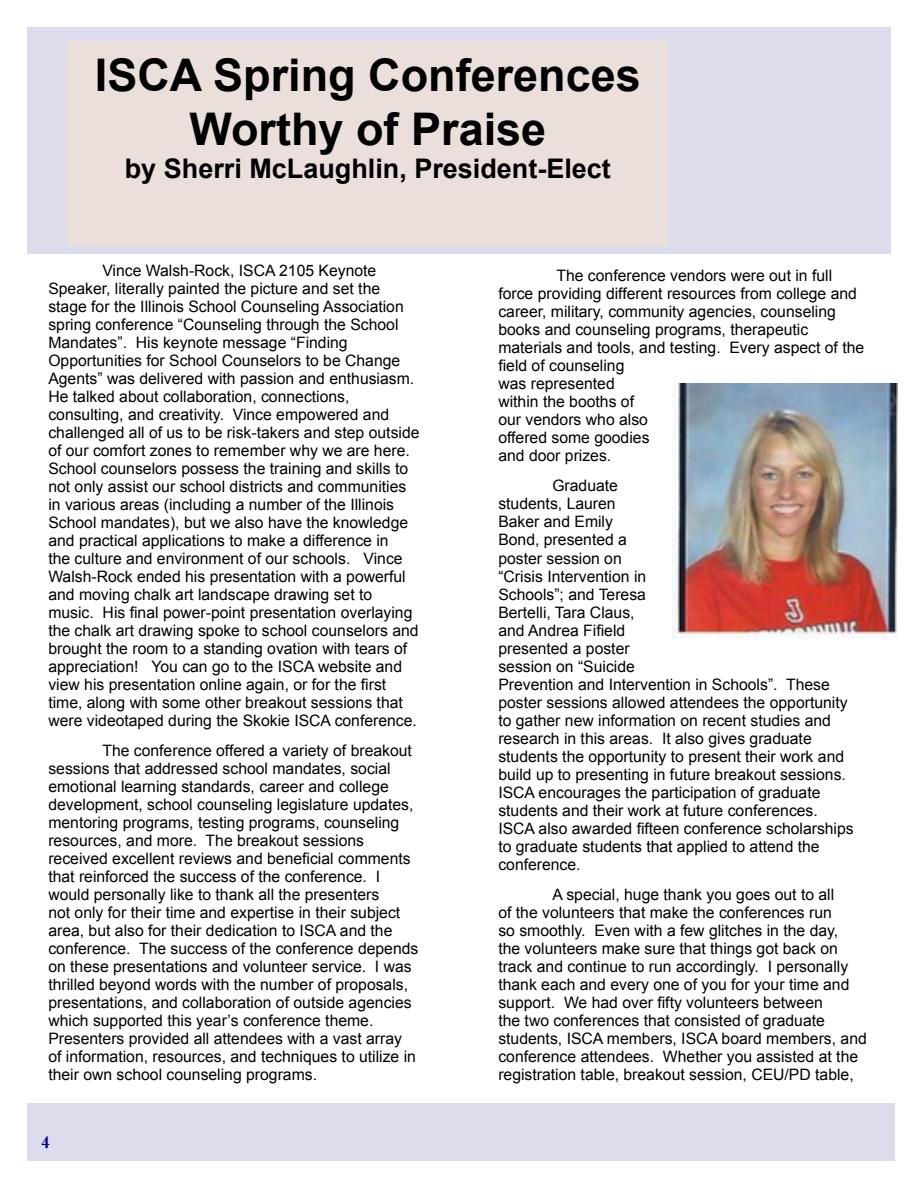
<style>
.page{position:relative;width:918px;height:1188px;background:#fff}
.page>*{position:absolute;margin:0;border:0;box-sizing:border-box;transform-origin:0 0}
.t1{font:700 45px/54px "Arial";color:#000;text-align:center}
.t2{font:700 27px "Arial";color:#000}
.t3{font:700 18px "Traditional Arabic";color:#000093}
.t4{font:15.75px/18px "Arial";color:#000}
</style>
<div class="page">
<div style="left:27px;top:27px;width:864px;height:226px;background:#dcdced"></div>
<div style="left:27px;top:1104px;width:867px;height:57px;background:#dcdced"></div>
<div style="left:68px;top:40px;width:600px;height:206px;background:#eadfdb"></div>
<img style="left:673px;top:384px;width:225px;height:255px">
<h1 class="t1" style="left:95px;top:50px;width:547px">ISCA Spring Conferences<br>Worthy of Praise</h1>
<h2 class="t2" style="left:125px;top:150px;width:488px">by Sherri McLaughlin, President-Elect</h2>
<p class="t4" style="left:48px;top:261px;width:373px;text-indent:54px">Vince Walsh-Rock, ISCA 2105 Keynote Speaker, literally painted the picture and set the stage for the Illinois School Counseling Association spring conference “Counseling through the School Mandates”. His keynote message “Finding Opportunities for School Counselors to be Change Agents” was delivered with passion and enthusiasm.<br>He talked about collaboration, connections, consulting, and creativity. Vince empowered and challenged all of us to be risk-takers and step outside of our comfort zones to remember why we are here.<br>School counselors possess the training and skills to not only assist our school districts and communities in various areas (including a number of the Illinois School mandates), but we also have the knowledge and practical applications to make a difference in<br>the culture and environment of our schools. Vince Walsh-Rock ended his presentation with a powerful and moving chalk art landscape drawing set to music. His final power-point presentation overlaying the chalk art drawing spoke to school counselors and brought the room to a standing ovation with tears of appreciation! You can go to the ISCA website and view his presentation online again, or for the first time, along with some other breakout sessions that were videotaped during the Skokie ISCA conference.</p>
<p class="t4" style="left:48px;top:742px;width:372px;text-indent:54px">The conference offered a variety of breakout sessions that addressed school mandates, social emotional learning standards, career and college development, school counseling legislature updates, mentoring programs, testing programs, counseling resources, and more. The breakout sessions received excellent reviews and beneficial comments that reinforced the success of the conference. I would personally like to thank all the presenters<br>not only for their time and expertise in their subject area, but also for their dedication to ISCA and the conference. The success of the conference depends on these presentations and volunteer service. I was thrilled beyond words with the number of proposals, presentations, and collaboration of outside agencies which supported this year’s conference theme.<br>Presenters provided all attendees with a vast array of information, resources, and techniques to utilize in their own school counseling programs.</p>
<p class="t3" style="left:41px;top:1132px;width:10px">4</p>
<p class="t4" style="left:498px;top:267px;width:367px;text-indent:58px">The conference vendors were out in full force providing different resources from college and career, military, community agencies, counseling books and counseling programs, therapeutic materials and tools, and testing. Every aspect of the field of counseling<br>was represented<br>within the booths of<br>our vendors who also<br>offered some goodies<br>and door prizes.</p>
<p class="t4" style="left:498px;top:477px;width:357px;text-indent:54px">Graduate<br>students, Lauren<br>Baker and Emily<br>Bond, presented a<br>poster session on<br>“Crisis Intervention in<br>Schools”; and Teresa<br>Bertelli, Tara Claus,<br>and Andrea Fifield<br>presented a poster<br>session on “Suicide<br>Prevention and Intervention in Schools”. These poster sessions allowed attendees the opportunity to gather new information on recent studies and research in this areas. It also gives graduate students the opportunity to present their work and build up to presenting in future breakout sessions.<br>ISCA encourages the participation of graduate students and their work at future conferences.<br>ISCA also awarded fifteen conference scholarships to graduate students that applied to attend the conference.</p>
<p class="t4" style="left:498px;top:885px;width:370px;text-indent:54px">A special, huge thank you goes out to all<br>of the volunteers that make the conferences run<br>so smoothly. Even with a few glitches in the day,<br>the volunteers make sure that things got back on track and continue to run accordingly. I personally thank each and every one of you for your time and support. We had over fifty volunteers between<br>the two conferences that consisted of graduate students, ISCA members, ISCA board members, and conference attendees. Whether you assisted at the registration table, breakout session, CEU/PD table,</p>
</div>
